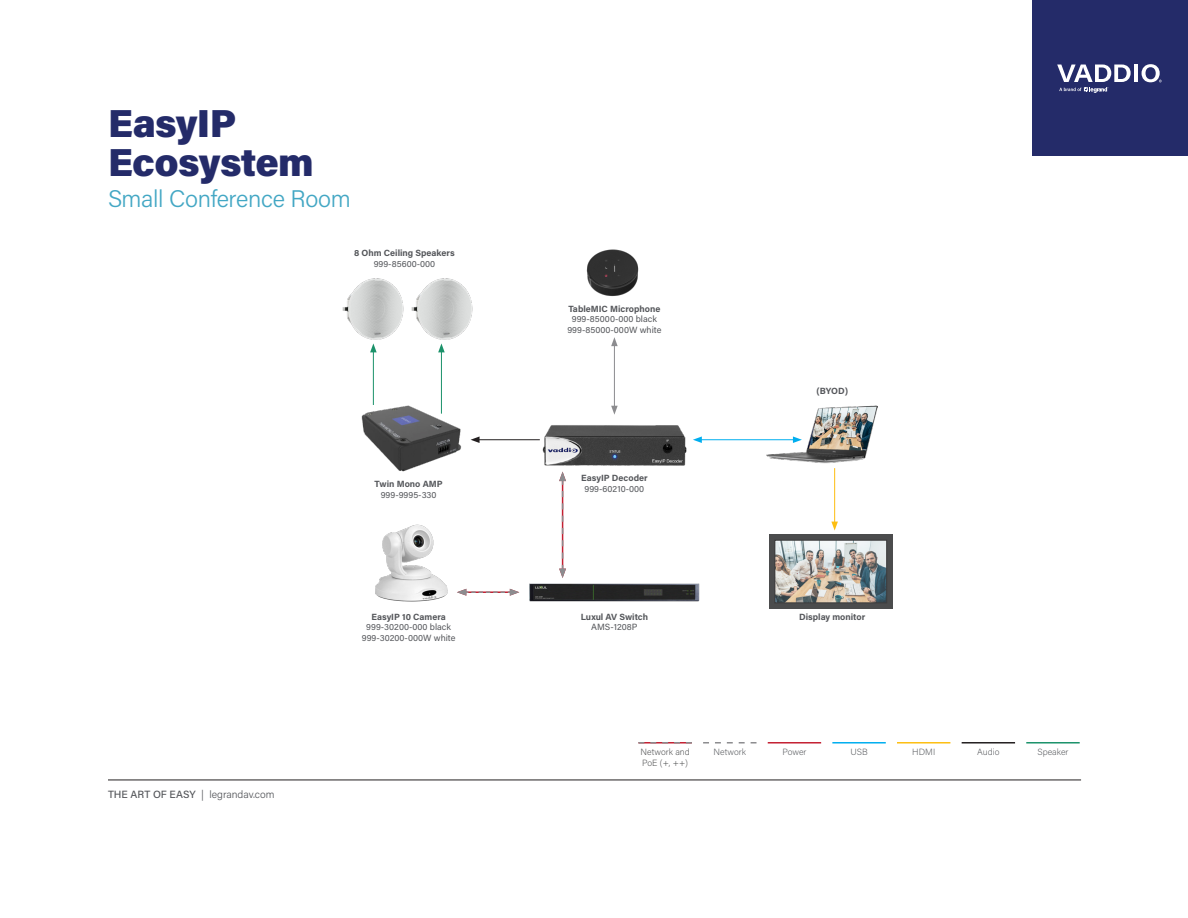
<style>
.page{position:relative;width:1188px;height:918px;background:#fff}
.page>*{position:absolute;margin:0;border:0;box-sizing:border-box;transform-origin:0 0}
.t1{font:900 39px "Acumin Pro";letter-spacing:-.015em;color:#242b69}
.t2{font:300 24px "Acumin Pro";letter-spacing:-.015em;color:#43a7c4}
.t3{font:300 10.5px "Acumin Pro";color:#54565a}
.t4{font:9px "Acumin Pro";color:#54565a}
.t5{font:700 9px "Acumin Pro";color:#54565a}
.Body{font:200 9px "Acumin Pro";color:#54565a}
.t6{font:200 9px "Acumin Pro";color:#4b4c4d}
.s1{font-weight:500}
</style>
<div class="page">
<div style="left:1032px;top:0;width:156px;height:156px;background:#242b69"></div>
<svg style="left:1057px;top:65px;width:74px;height:28px"></svg>
<hr style="left:1134px;top:65px;width:4px;height:17px;background:#fff">
<svg style="left:1142px;top:64px;width:20px;height:18px"></svg>
<svg style="left:457px;top:589px;width:62px;height:7px"></svg>
<hr style="left:614px;top:344px;width:1px;height:64px;background:#8c8c8f">
<svg style="left:611px;top:337px;width:7px;height:9px"></svg>
<svg style="left:611px;top:406px;width:7px;height:9px"></svg>
<svg style="left:559px;top:472px;width:7px;height:106px"></svg>
<hr style="left:699px;top:439px;width:96px;height:1px;background:#00aeef">
<svg style="left:693px;top:436px;width:9px;height:7px"></svg>
<hr style="left:477px;top:439px;width:63px;height:1px;background:#231f20">
<svg style="left:471px;top:436px;width:9px;height:7px"></svg>
<hr style="left:441px;top:350px;width:1px;height:64px;background:#1b926a">
<svg style="left:438px;top:344px;width:7px;height:8px"></svg>
<hr style="left:373px;top:350px;width:1px;height:55px;background:#1b926a">
<svg style="left:370px;top:344px;width:7px;height:8px"></svg>
<img style="left:375px;top:524px;width:73px;height:78px">
<img style="left:537px;top:425px;width:150px;height:41px">
<img style="left:586px;top:249px;width:53px;height:48px">
<img style="left:764px;top:405px;width:113px;height:59px">
<hr style="left:834px;top:468px;width:1px;height:56px;background:#fdbe12">
<svg style="left:831px;top:522px;width:7px;height:9px"></svg>
<div style="left:769px;top:535px;width:124px;height:74px;background:#4b4c4d"></div>
<img style="left:776px;top:542px;width:109px;height:59px">
<div style="left:774px;top:540px;width:113px;height:63px;border:1px solid #3e3e3f"></div>
<img style="left:529px;top:583px;width:171px;height:19px">
<img style="left:361px;top:393px;width:101px;height:79px">
<img style="left:411px;top:278px;width:62px;height:66px">
<img style="left:342px;top:278px;width:62px;height:66px">
<svg style="left:638px;top:742px;width:54px;height:2px"></svg>
<svg style="left:703px;top:742px;width:54px;height:2px"></svg>
<hr style="left:768px;top:742px;width:53px;height:2px;background:#c42032">
<hr style="left:832px;top:742px;width:54px;height:2px;background:#00aeef">
<hr style="left:897px;top:742px;width:53px;height:2px;background:#fdbe12">
<hr style="left:962px;top:742px;width:53px;height:2px;background:#231f20">
<hr style="left:1026px;top:742px;width:54px;height:2px;background:#1b926a">
<hr style="left:108px;top:780px;width:973px;height:1px;background:#231f20">
<h2 class="t1" style="left:108px;top:95px;width:130px">EasyIP</h2>
<h2 class="t1" style="left:108px;top:134px;width:207px">Ecosystem</h2>
<h2 class="t2" style="left:108px;top:182px;width:244px">Small Conference Room</h2>
<p class="t5" style="left:354px;top:247px;width:102px">8 Ohm Ceiling Speakers</p>
<p class="t4" style="left:374px;top:257px;width:63px">999-85600-000</p>
<p class="t5" style="left:375px;top:478px;width:70px">Twin Mono AMP</p>
<p class="t4" style="left:381px;top:488px;width:57px">999-9995-330</p>
<p class="t3" style="left:108px;top:787px;width:168px"><span class="s1">THE ART OF EASY</span> | legrandav.com</p>
<p class="t5" style="left:371px;top:610px;width:76px">EasyIP 10 Camera</p>
<p class="t4" style="left:366px;top:621px;width:86px">999-30200-000 black</p>
<p class="t4" style="left:362px;top:631px;width:95px">999-30200-000W white</p>
<p class="t5" style="left:568px;top:302px;width:93px">TableMIC Microphone</p>
<p class="t4" style="left:572px;top:313px;width:87px">999-85000-000 black</p>
<p class="t4" style="left:567px;top:323px;width:95px">999-85000-000W white</p>
<p class="t5" style="left:581px;top:472px;width:68px">EasyIP Decoder</p>
<p class="t4" style="left:585px;top:482px;width:61px">999-60210-000</p>
<p class="t5" style="left:816px;top:384px;width:33px">(BYOD)</p>
<p class="t5" style="left:581px;top:610px;width:69px">Luxul AV Switch</p>
<p class="t4" style="left:591px;top:621px;width:48px">AMS-1208P</p>
<p class="t5" style="left:799px;top:610px;width:68px">Display monitor</p>
<p class="t6" style="left:641px;top:746px;width:51px">Network and</p>
<p class="t6" style="left:642px;top:756px;width:47px">PoE (+, ++)</p>
<p class="Body" style="left:714px;top:746px;width:34px">Network</p>
<p class="Body" style="left:782px;top:746px;width:26px">Power</p>
<p class="Body" style="left:851px;top:746px;width:19px">USB</p>
<p class="Body" style="left:912px;top:746px;width:25px">HDMI</p>
<p class="Body" style="left:977px;top:746px;width:24px">Audio</p>
<p class="Body" style="left:1038px;top:746px;width:32px">Speaker</p>
</div>
